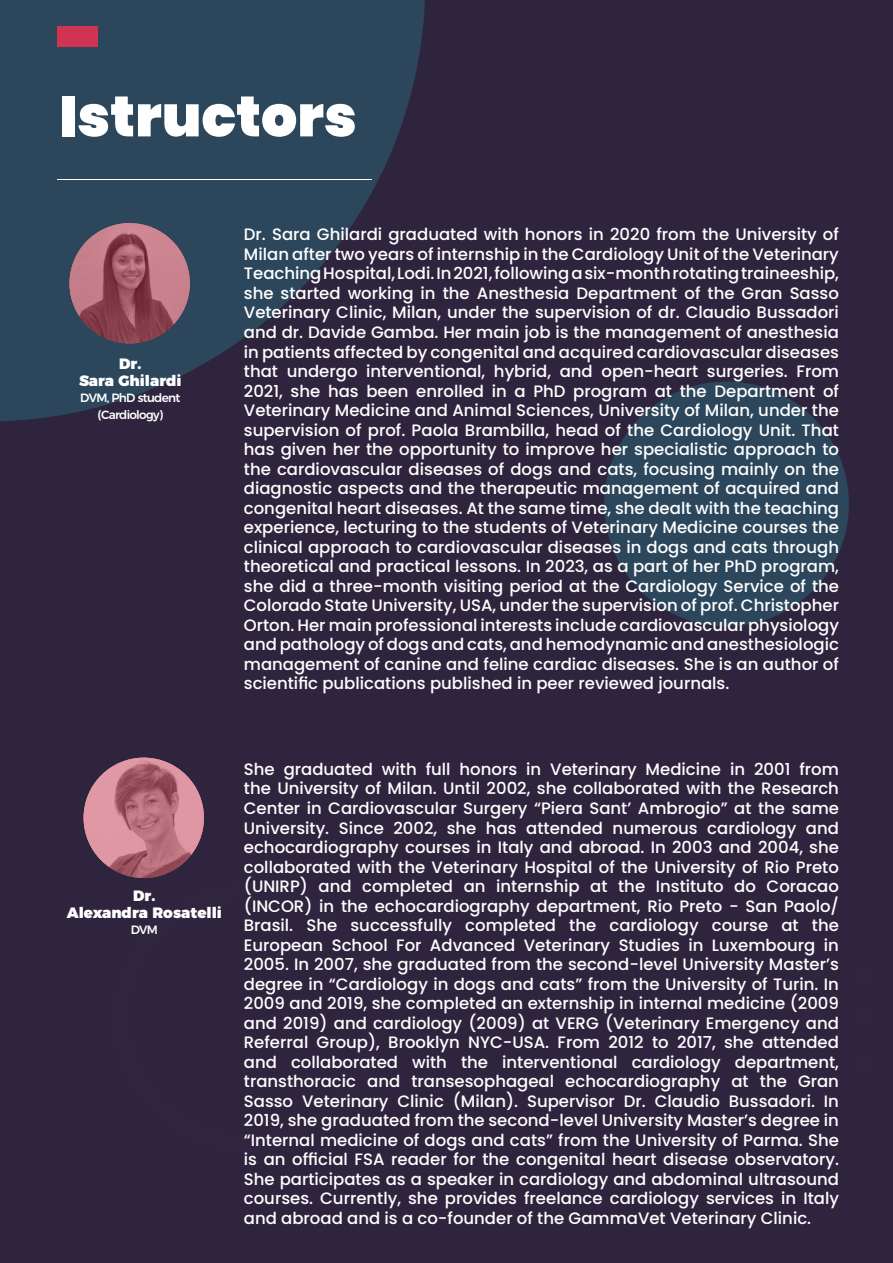
<style>
.page{position:relative;width:893px;height:1263px;background:#fff}
.page>*{position:absolute;margin:0;border:0;box-sizing:border-box;transform-origin:0 0}
.t1{font:900 57px "Poppins";color:#fff}
.t2{font:500 16.5px/19.5px "Poppins";color:#fff;text-align:justify}
.t3{font:900 15px/16.5px "Montserrat";color:#fff;text-align:center}
.t4{font:500 12px/16.5px "Montserrat";letter-spacing:-.06em;color:#fff;text-align:center}
</style>
<div class="page">
<img style="left:0;top:0;width:893px;height:1263px">
<div style="left:57px;top:26px;width:41px;height:21px;background:#cf3553"></div>
<svg style="left:84px;top:758px;width:120px;height:120px"></svg>
<svg style="left:70px;top:223px;width:120px;height:120px"></svg>
<hr style="left:57px;top:179px;width:315px;height:1px;background:#fff">
<h1 class="t1" style="left:59px;top:83px;width:299px">Istructors</h1>
<p class="t3" style="left:79px;top:355px;width:104px">Dr.<br>Sara Ghilardi</p>
<p class="t4" style="left:80px;top:389px;width:102px">DVM, PhD student (Cardiology)</p>
<p class="t2" style="left:244px;top:225px;width:597px">Dr. Sara Ghilardi graduated with honors in 2020 from the University of Milan after two years of internship in the Cardiology Unit of the Veterinary Teaching Hospital, Lodi. In 2021, following a six-month rotating traineeship, she started working in the Anesthesia Department of the Gran Sasso Veterinary Clinic, Milan, under the supervision of dr. Claudio Bussadori and dr. Davide Gamba. Her main job is the management of anesthesia in patients affected by congenital and acquired cardiovascular diseases that undergo interventional, hybrid, and open-heart surgeries. From 2021, she has been enrolled in a PhD program at the Department of Veterinary Medicine and Animal Sciences, University of Milan, under the supervision of prof. Paola Brambilla, head of the Cardiology Unit. That has given her the opportunity to improve her specialistic approach to the cardiovascular diseases of dogs and cats, focusing mainly on the diagnostic aspects and the therapeutic management of acquired and congenital heart diseases. At the same time, she dealt with the teaching experience, lecturing to the students of Veterinary Medicine courses the clinical approach to cardiovascular diseases in dogs and cats through theoretical and practical lessons. In 2023, as a part of her PhD program, she did a three-month visiting period at the Cardiology Service of the Colorado State University, USA, under the supervision of prof. Christopher Orton. Her main professional interests include cardiovascular physiology and pathology of dogs and cats, and hemodynamic and anesthesiologic management of canine and feline cardiac diseases. She is an author of scientific publications published in peer reviewed journals.</p>
<p class="t3" style="left:67px;top:886px;width:157px">Dr.<br>Alexandra Rosatelli</p>
<p class="t4" style="left:131px;top:921px;width:29px">DVM</p>
<p class="t2" style="left:244px;top:759px;width:597px">She graduated with full honors in Veterinary Medicine in 2001 from the University of Milan. Until 2002, she collaborated with the Research Center in Cardiovascular Surgery “Piera Sant’ Ambrogio” at the same University. Since 2002, she has attended numerous cardiology and echocardiography courses in Italy and abroad. In 2003 and 2004, she collaborated with the Veterinary Hospital of the University of Rio Preto (UNIRP) and completed an internship at the Instituto do Coracao (INCOR) in the echocardiography department, Rio Preto - San Paolo/ Brasil. She successfully completed the cardiology course at the European School For Advanced Veterinary Studies in Luxembourg in 2005. In 2007, she graduated from the second-level University Master’s degree in “Cardiology in dogs and cats” from the University of Turin. In 2009 and 2019, she completed an externship in internal medicine (2009 and 2019) and cardiology (2009) at VERG (Veterinary Emergency and Referral Group), Brooklyn NYC-USA. From 2012 to 2017, she attended and collaborated with the interventional cardiology department, transthoracic and transesophageal echocardiography at the Gran Sasso Veterinary Clinic (Milan). Supervisor Dr. Claudio Bussadori. In 2019, she graduated from the second-level University Master’s degree in “Internal medicine of dogs and cats” from the University of Parma. She is an official FSA reader for the congenital heart disease observatory.<br>She participates as a speaker in cardiology and abdominal ultrasound courses. Currently, she provides freelance cardiology services in Italy and abroad and is a co-founder of the GammaVet Veterinary Clinic.</p>
</div>
